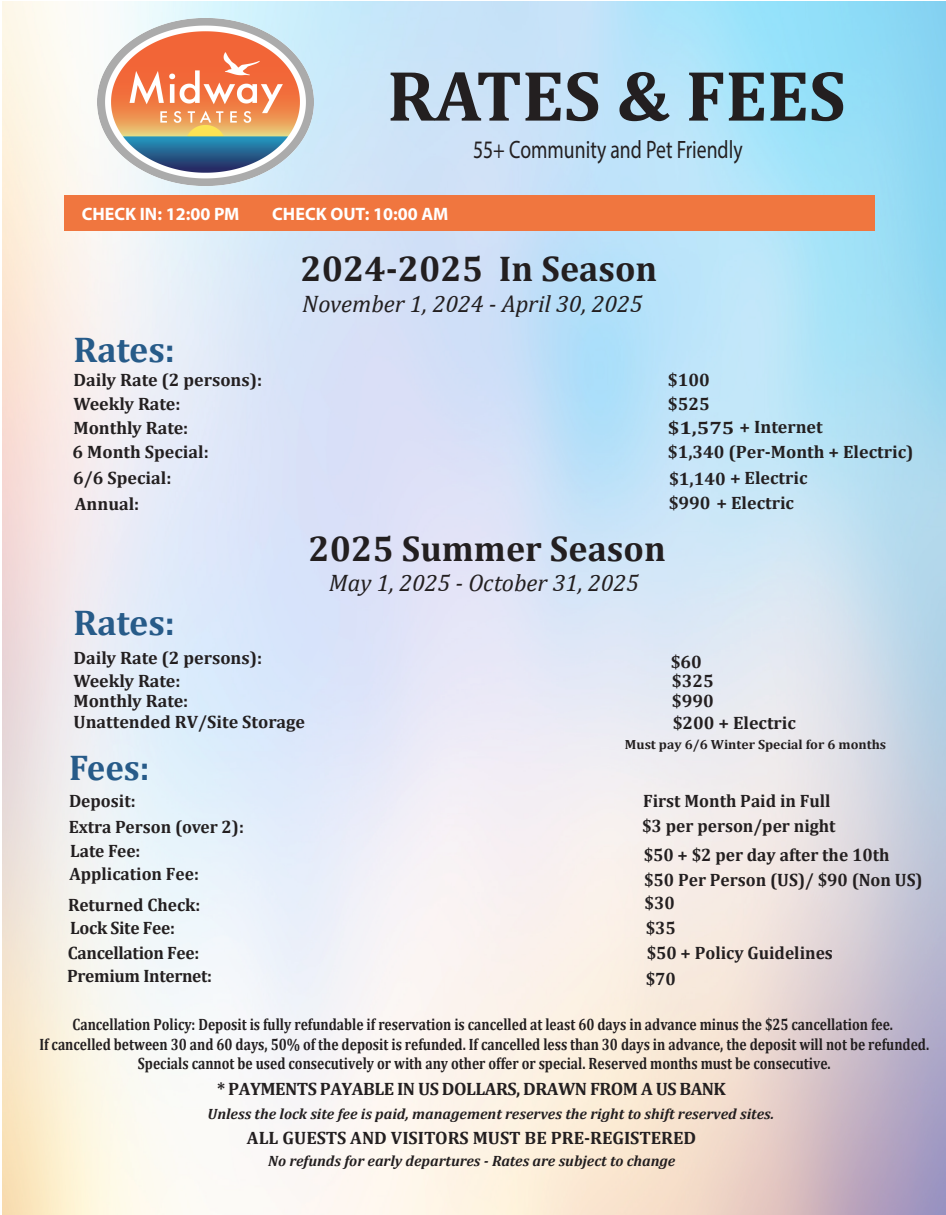
<style>
.page{position:relative;width:946px;height:1215px;background:#fff}
.page>*{position:absolute;margin:0;border:0;box-sizing:border-box;transform-origin:0 0}
.t1{font:700 72px "Cambria";color:#231f20}
.t2{font:700 36px "Cambria";color:#231f20}
.t3{font:700 36px "Cambria";color:#275b89}
.t4{font:25.2px "Myriad Pro";color:#231f20;scale:.78 1}
.t5{font:italic 24px "Cambria";color:#231f20}
.t6{font:700 18px/23px "Cambria";color:#231f20}
.t7{font:700 18px "Cambria";letter-spacing:-.02em;color:#231f20}
.t8{font:700 18px "Cambria";letter-spacing:-.03em;color:#231f20}
.t9{font:700 18px "Myriad Pro";color:#fff}
.t10{font:700 18px "Cambria";color:#231f20;scale:1.17 1}
.t11{font:700 16.5px/19.8px "Cambria";color:#231f20;text-align:center;scale:.83 1}
.t12{font:italic 700 15px "Cambria";color:#231f20}
.t13{font:700 13.35px "Cambria";color:#231f20}
</style>
<div class="page">
<img style="left:2px;top:1px;width:943px;height:1214px">
<div style="left:64px;top:195px;width:810px;height:36px;background:#f0763f"></div>
<img style="left:95px;top:16px;width:220px;height:172px">
<h1 class="t1" style="left:387px;top:45px;width:460px">RATES &amp; FEES</h1>
<h3 class="t4" style="left:473px;top:134px;width:347px">55+ Community and Pet Friendly</h3>
<p class="t9" style="left:82px;top:202px;width:159px">CHECK IN: 12:00 PM</p>
<p class="t9" style="left:272px;top:202px;width:178px">CHECK OUT: 10:00 AM</p>
<h2 class="t2" style="left:300px;top:243px;width:358px">2024-2025 In Season</h2>
<h3 class="t5" style="left:302px;top:286px;width:341px">November 1, 2024 - April 30, 2025</h3>
<h2 class="t3" style="left:73px;top:324px;width:103px">Rates:</h2>
<p class="t6" style="left:73px;top:367px;width:190px">Daily Rate (2 persons):</p>
<p class="t6" style="left:667px;top:367px;width:43px">$100</p>
<p class="t6" style="left:73px;top:391px;width:108px">Weekly Rate:</p>
<p class="t6" style="left:73px;top:439px;width:138px">6 Month Special:</p>
<p class="t6" style="left:667px;top:391px;width:43px">$525</p>
<p class="t6" style="left:73px;top:415px;width:116px">Monthly Rate:</p>
<p class="t10" style="left:667px;top:414px;width:134px">$1,575 + Internet</p>
<p class="t6" style="left:667px;top:439px;width:247px">$1,340 (Per-Month + Electric)</p>
<p class="t6" style="left:73px;top:466px;width:100px">6/6 Special:</p>
<p class="t6" style="left:669px;top:466px;width:140px">$1,140 + Electric</p>
<p class="t6" style="left:75px;top:492px;width:66px">Annual:</p>
<p class="t6" style="left:668px;top:491px;width:127px">$990 + Electric</p>
<h2 class="t3" style="left:73px;top:598px;width:103px">Rates:</h2>
<p class="t6" style="left:73px;top:645px;width:190px">Daily Rate (2 persons):<br>Weekly Rate:</p>
<h2 class="t2" style="left:308px;top:523px;width:358px">2025 Summer Season</h2>
<h3 class="t5" style="left:329px;top:565px;width:311px">May 1, 2025 - October 31, 2025</h3>
<p class="t6" style="left:670px;top:649px;width:33px">$60</p>
<p class="t6" style="left:671px;top:668px;width:43px">$325</p>
<p class="t6" style="left:73px;top:689px;width:116px">Monthly Rate:</p>
<p class="t6" style="left:671px;top:689px;width:43px">$990</p>
<p class="t6" style="left:73px;top:710px;width:233px">Unattended RV/Site Storage</p>
<p class="t6" style="left:672px;top:711px;width:125px">$200 + Electric</p>
<p class="t13" style="left:624px;top:735px;width:263px">Must pay 6/6 Winter Special for 6 months</p>
<h2 class="t3" style="left:69px;top:742px;width:82px">Fees:</h2>
<p class="t6" style="left:69px;top:788px;width:68px">Deposit:</p>
<p class="t6" style="left:643px;top:789px;width:189px">First Month Paid in Full</p>
<p class="t6" style="left:69px;top:815px;width:177px">Extra Person (over 2):</p>
<p class="t6" style="left:642px;top:813px;width:195px">$3 per person/per night</p>
<p class="t6" style="left:70px;top:839px;width:72px">Late Fee:</p>
<p class="t6" style="left:643px;top:843px;width:247px">$50 + $2 per day after the 10th</p>
<p class="t6" style="left:69px;top:862px;width:131px">Application Fee:</p>
<p class="t6" style="left:644px;top:868px;width:280px">$50 Per Person (US)/ $90 (Non US)</p>
<p class="t6" style="left:68px;top:892px;width:134px">Returned Check:</p>
<p class="t6" style="left:644px;top:890px;width:32px">$30</p>
<p class="t7" style="left:70px;top:915px;width:106px">Lock Site Fee:</p>
<p class="t6" style="left:645px;top:915px;width:189px;line-height:24.5px">$35<br>$50 + Policy Guidelines</p>
<p class="t7" style="left:68px;top:940px;width:133px">Cancellation Fee:</p>
<p class="t7" style="left:67px;top:963px;width:146px">Premium Internet:</p>
<p class="t6" style="left:645px;top:967px;width:32px">$70</p>
<p class="t11" style="left:39px;top:1014px;width:1073px">Cancellation Policy: Deposit is fully refundable if reservation is cancelled at least 60 days in advance minus the $25 cancellation fee.<br>If cancelled between 30 and 60 days, 50% of the deposit is refunded. If cancelled less than 30 days in advance, the deposit will not be refunded.<br>Specials cannot be used consecutively or with any other offer or special. Reserved months must be consecutive.</p>
<p class="t8" style="left:217px;top:1076px;width:510px">* PAYMENTS PAYABLE IN US DOLLARS, DRAWN FROM A US BANK</p>
<p class="t12" style="left:207px;top:1103px;width:568px">Unless the lock site fee is paid, management reserves the right to shift reserved sites.</p>
<p class="t6" style="left:247px;top:1126px;width:450px">ALL GUESTS AND VISITORS MUST BE PRE-REGISTERED</p>
<p class="t12" style="left:268px;top:1150px;width:408px">No refunds for early departures - Rates are subject to change</p>
</div>
